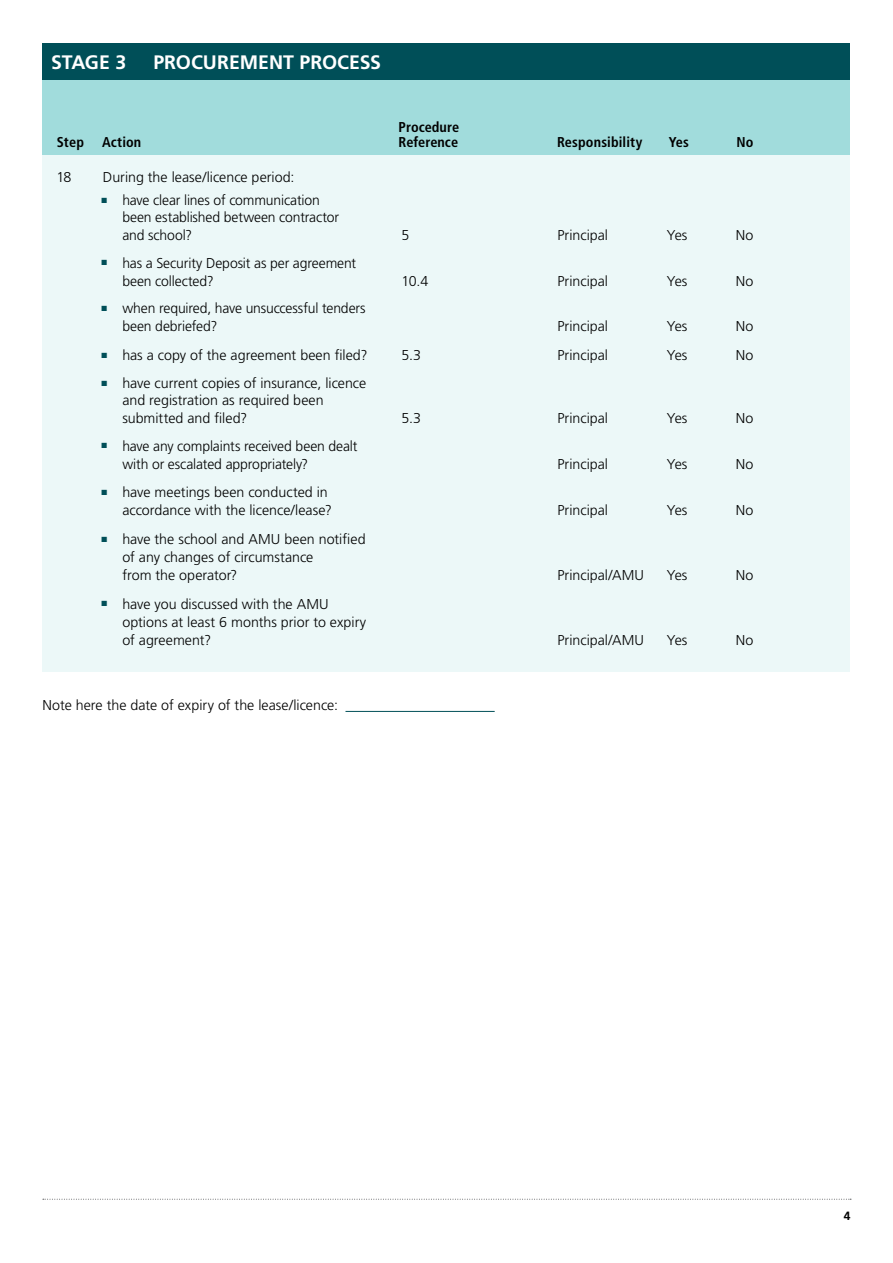
<style>
.page{position:relative;width:893px;height:1263px;background:#fff}
.page>*{position:absolute;margin:0;border:0;box-sizing:border-box;transform-origin:0 0}
.h4__Section_heading{font:700 19.5px "Frutiger LT Std";color:#fff}
.Body_copy_form{font:300 14.25px/18px "Frutiger LT Std";color:#000}
.Defect_heading{font:700 condensed 14.25px/15px "Frutiger LT Std";letter-spacing:.005em;color:#000}
.t1{font:700 12px "Frutiger LT Std";color:#000}
</style>
<div class="page">
<svg style="left:43px;top:1199px;width:808px;height:1px"></svg>
<div style="left:43px;top:129px;width:807px;height:543px;background:#ecf8f8"></div>
<div style="left:43px;top:71px;width:807px;height:84px;background:#a1dcdc"></div>
<div style="left:43px;top:43px;width:807px;height:37px;background:#004f58"></div>
<hr style="left:345px;top:711px;width:150px;height:1px;background:#004f58">
<h4 class="h4__Section_heading" style="left:51px;top:50px;width:77px">STAGE 3</h4>
<h4 class="h4__Section_heading" style="left:153px;top:50px;width:229px">PROCUREMENT PROCESS</h4>
<p class="Defect_heading" style="left:57px;top:134px;width:29px">Step</p>
<p class="Defect_heading" style="left:102px;top:134px;width:41px">Action</p>
<p class="Body_copy_form" style="left:56px;top:168px;width:17px">18</p>
<p class="Body_copy_form" style="left:103px;top:168px;width:193px">During the lease/licence period:</p>
<p class="Body_copy_form" style="left:122px;top:191px;width:218px;line-height:17.5px;text-indent:-21px"><sup>■</sup> have clear lines of communication been established between contractor and school?</p>
<p class="Body_copy_form" style="left:122px;top:254px;width:235px;text-indent:-21px"><sup>■</sup> has a Security Deposit as per agreement been collected?</p>
<p class="Body_copy_form" style="left:122px;top:300px;width:245px;text-indent:-21px"><sup>■</sup> when required, have unsuccessful tenders been debriefed?</p>
<p class="Defect_heading" style="left:399px;top:119px;width:62px">Procedure<br>Reference</p>
<p class="Defect_heading" style="left:557px;top:134px;width:87px">Responsibility</p>
<p class="Defect_heading" style="left:669px;top:134px;width:22px">Yes</p>
<p class="Defect_heading" style="left:736px;top:134px;width:19px">No</p>
<p class="Body_copy_form" style="left:401px;top:226px;width:9px">5</p>
<p class="Body_copy_form" style="left:557px;top:226px;width:52px">Principal</p>
<p class="Body_copy_form" style="left:667px;top:226px;width:22px">Yes</p>
<p class="Body_copy_form" style="left:736px;top:226px;width:19px">No</p>
<p class="Body_copy_form" style="left:401px;top:272px;width:29px">10.4</p>
<p class="Body_copy_form" style="left:557px;top:272px;width:52px">Principal</p>
<p class="Body_copy_form" style="left:667px;top:272px;width:22px">Yes</p>
<p class="Body_copy_form" style="left:736px;top:272px;width:19px">No</p>
<p class="Body_copy_form" style="left:557px;top:318px;width:52px">Principal</p>
<p class="Body_copy_form" style="left:667px;top:318px;width:22px">Yes</p>
<p class="Body_copy_form" style="left:736px;top:318px;width:19px">No</p>
<p class="Body_copy_form" style="left:101px;top:346px;width:268px"><sup>■</sup> has a copy of the agreement been filed?</p>
<p class="Body_copy_form" style="left:401px;top:346px;width:21px">5.3</p>
<p class="Body_copy_form" style="left:557px;top:346px;width:52px">Principal</p>
<p class="Body_copy_form" style="left:667px;top:346px;width:22px">Yes</p>
<p class="Body_copy_form" style="left:736px;top:346px;width:19px">No</p>
<p class="Body_copy_form" style="left:122px;top:374px;width:245px;line-height:17.5px;text-indent:-21px"><sup>■</sup> have current copies of insurance, licence and registration as required been submitted and filed?</p>
<p class="Body_copy_form" style="left:401px;top:409px;width:21px">5.3</p>
<p class="Body_copy_form" style="left:557px;top:409px;width:52px">Principal</p>
<p class="Body_copy_form" style="left:667px;top:409px;width:22px">Yes</p>
<p class="Body_copy_form" style="left:736px;top:409px;width:19px">No</p>
<p class="Body_copy_form" style="left:122px;top:437px;width:237px;text-indent:-21px"><sup>■</sup> have any complaints received been dealt with or escalated appropriately?</p>
<p class="Body_copy_form" style="left:101px;top:484px;width:232px;text-align:right"><sup>■</sup> have meetings been conducted in accordance with the licence/lease?</p>
<p class="Body_copy_form" style="left:122px;top:530px;width:245px;text-indent:-21px"><sup>■</sup> have the school and AMU been notified of any changes of circumstance<br>from the operator?</p>
<p class="Body_copy_form" style="left:122px;top:595px;width:245px;text-indent:-21px"><sup>■</sup> have you discussed with the AMU options at least 6 months prior to expiry of agreement?</p>
<p class="Body_copy_form" style="left:43px;top:696px;width:297px">Note here the date of expiry of the lease/licence:</p>
<p class="Body_copy_form" style="left:557px;top:455px;width:52px">Principal</p>
<p class="Body_copy_form" style="left:667px;top:455px;width:22px">Yes</p>
<p class="Body_copy_form" style="left:736px;top:455px;width:19px">No</p>
<p class="Body_copy_form" style="left:557px;top:502px;width:52px">Principal</p>
<p class="Body_copy_form" style="left:667px;top:502px;width:22px">Yes</p>
<p class="Body_copy_form" style="left:736px;top:502px;width:19px">No</p>
<p class="Body_copy_form" style="left:557px;top:566px;width:88px">Principal/AMU</p>
<p class="Body_copy_form" style="left:667px;top:566px;width:22px">Yes</p>
<p class="Body_copy_form" style="left:736px;top:566px;width:19px">No</p>
<p class="Body_copy_form" style="left:557px;top:631px;width:88px">Principal/AMU</p>
<p class="Body_copy_form" style="left:667px;top:631px;width:22px">Yes</p>
<p class="Body_copy_form" style="left:736px;top:631px;width:19px">No</p>
<p class="t1" style="left:844px;top:1209px;width:8px">4</p>
</div>
